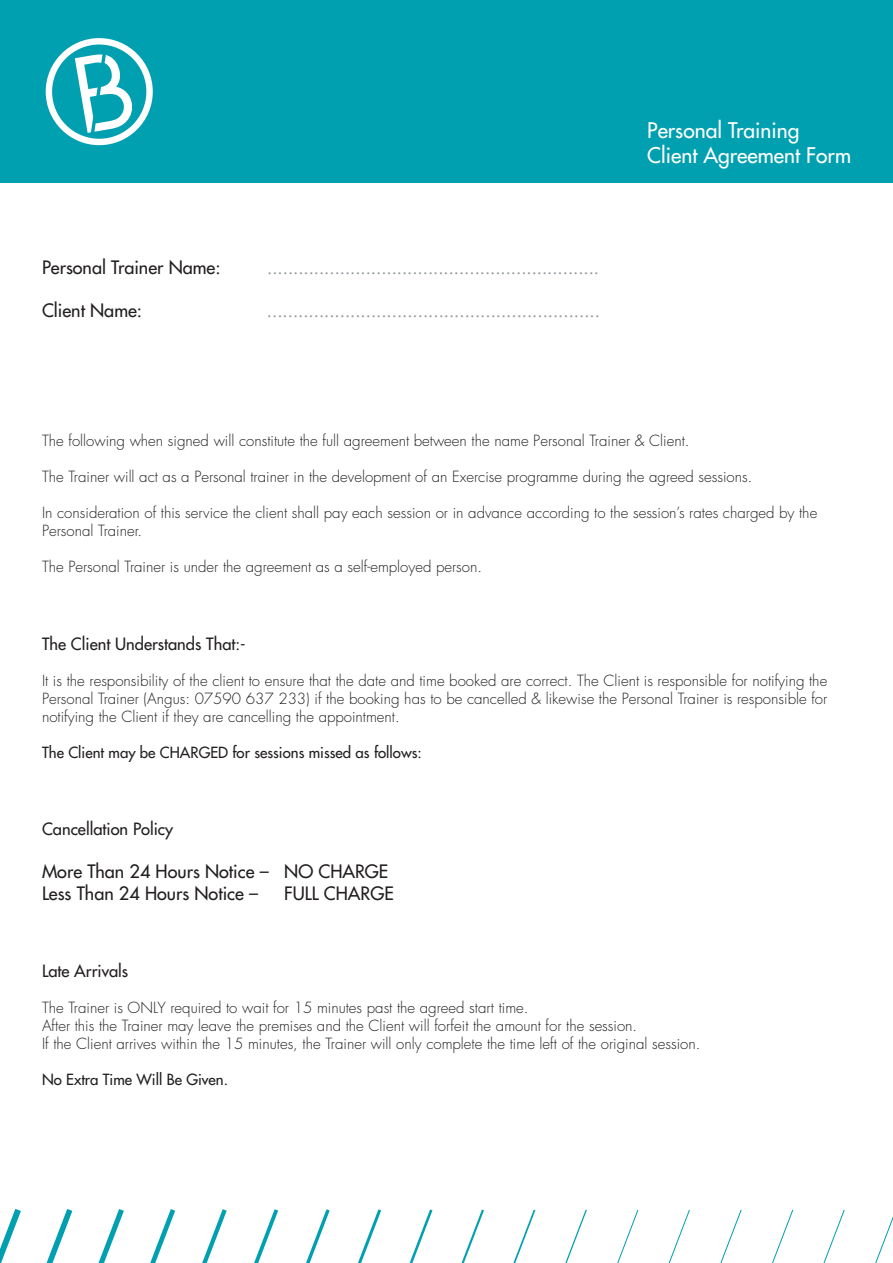
<style>
.page{position:relative;width:893px;height:1263px;background:#fff}
.page>*{position:absolute;margin:0;border:0;box-sizing:border-box;transform-origin:0 0}
.t1{font:21px/25.2px "Futura";color:#fff}
.t2{font:18px "Futura";color:#959ca1}
.t3{font:18px/21.6px "Futura";color:#231f20}
.t4{font:16.5px "Futura";color:#231f20}
.t5{font:300 15px/18px "Futura";color:#231f20}
.t6{font:15px "Futura";color:#231f20}
</style>
<div class="page">
<div style="left:0;top:0;width:893px;height:182px;background:#00a0b0"></div>
<svg style="left:0;top:1209px;width:893px;height:54px"></svg>
<svg style="left:46px;top:38px;width:107px;height:107px"></svg>
<p class="t3" style="left:42px;top:256px;width:180px">Personal Trainer Name:</p>
<p class="t3" style="left:42px;top:299px;width:102px">Client Name:</p>
<p class="t2" style="left:267px;top:255px;width:333px">................................................................</p>
<p class="t2" style="left:267px;top:298px;width:334px">................................................................</p>
<h1 class="t1" style="left:647px;top:118px;width:205px">Personal Training<br>Client Agreement Form</h1>
<p class="t5" style="left:42px;top:432px;width:649px">The following when signed will constitute the full agreement between the name Personal Trainer &amp; Client.</p>
<p class="t5" style="left:42px;top:468px;width:712px">The Trainer will act as a Personal trainer in the development of an Exercise programme during the agreed sessions.</p>
<p class="t5" style="left:42px;top:504px;width:777px">In consideration of this service the client shall pay each session or in advance according to the session’s rates charged by the<br>Personal Trainer.</p>
<p class="t5" style="left:42px;top:558px;width:442px">The Personal Trainer is under the agreement as a self-employed person.</p>
<p class="t4" style="left:42px;top:633px;width:205px">The Client Understands That:-</p>
<p class="t5" style="left:42px;top:671px;width:787px;text-align:justify">It is the responsibility of the client to ensure that the date and time booked are correct. The Client is responsible for notifying the Personal Trainer (Angus: 07590 637 233) if the booking has to be cancelled &amp; likewise the Personal Trainer is responsible for notifying the Client if they are cancelling the appointment.</p>
<p class="t6" style="left:42px;top:742px;width:381px">The Client may be CHARGED for sessions missed as follows:</p>
<p class="t4" style="left:42px;top:818px;width:133px">Cancellation Policy</p>
<p class="t3" style="left:42px;top:861px;width:348px">More Than 24 Hours Notice – NO CHARGE<br>Less Than 24 Hours Notice –</p>
<p class="t3" style="left:284px;top:882px;width:111px">FULL CHARGE</p>
<p class="t4" style="left:42px;top:960px;width:88px">Late Arrivals</p>
<p class="t5" style="left:42px;top:999px;width:660px">The Trainer is ONLY required to wait for 15 minutes past the agreed start time.<br>After this the Trainer may leave the premises and the Client will forfeit the amount for the session.<br>If the Client arrives within the 15 minutes, the Trainer will only complete the time left of the original session.</p>
<p class="t6" style="left:42px;top:1070px;width:188px">No Extra Time Will Be Given.</p>
</div>
